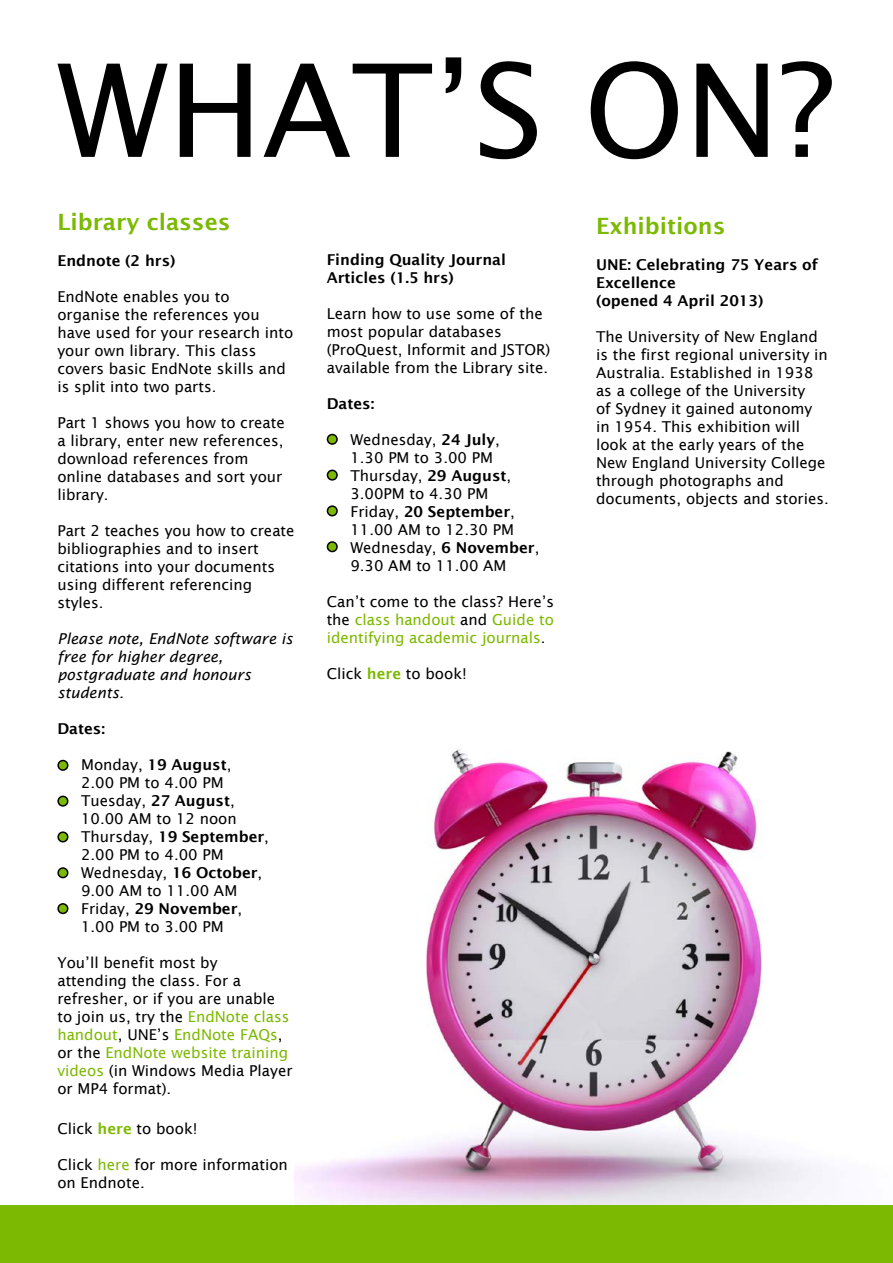
<style>
.page{position:relative;width:893px;height:1263px;background:#fff}
.page>*{position:absolute;margin:0;border:0;box-sizing:border-box;transform-origin:0 0}
.t1{font:129px "Lucida Sans";color:#000}
.t2{font:600 22.5px "Lucida Sans";color:#7bb902}
.t3{font:15px/18px "Lucida Sans";color:#010000}
.t4{font:600 15px/18px "Lucida Sans";color:#010000}
.t5{font:15px/18px "Lucida Sans";color:#7db900;text-align:justify}
.t6{font:italic 15px/18px "Lucida Sans";color:#010000}
.s1{font-weight:600}
.s2{color:#7db900}
.s3{font-weight:600;color:#7db900}
.s4{color:#7bb902}
.s5{color:#010000}
</style>
<div class="page">
<img style="left:295px;top:749px;width:528px;height:456px">
<div style="left:0;top:1205px;width:893px;height:58px;background:#7bb902"></div>
<div style="left:58px;top:760px;width:10px;height:10px;background:#7bb902;border-radius:50%"></div>
<div style="left:57px;top:760px;width:11px;height:11px;border:2px solid #010000;border-radius:50%"></div>
<div style="left:58px;top:796px;width:10px;height:10px;background:#7bb902;border-radius:50%"></div>
<div style="left:57px;top:796px;width:11px;height:11px;border:2px solid #010000;border-radius:50%"></div>
<div style="left:58px;top:832px;width:10px;height:10px;background:#7bb902;border-radius:50%"></div>
<div style="left:57px;top:831px;width:11px;height:11px;border:2px solid #010000;border-radius:50%"></div>
<div style="left:58px;top:904px;width:10px;height:9px;background:#7bb902;border-radius:50%"></div>
<div style="left:57px;top:903px;width:11px;height:11px;border:2px solid #010000;border-radius:50%"></div>
<div style="left:58px;top:868px;width:10px;height:9px;background:#7bb902;border-radius:50%"></div>
<div style="left:57px;top:867px;width:11px;height:11px;border:2px solid #010000;border-radius:50%"></div>
<div style="left:327px;top:434px;width:10px;height:10px;background:#7bb902;border-radius:50%"></div>
<div style="left:327px;top:434px;width:11px;height:11px;border:2px solid #010000;border-radius:50%"></div>
<div style="left:327px;top:470px;width:10px;height:10px;background:#7bb902;border-radius:50%"></div>
<div style="left:327px;top:470px;width:11px;height:11px;border:2px solid #010000;border-radius:50%"></div>
<div style="left:327px;top:506px;width:10px;height:10px;background:#7bb902;border-radius:50%"></div>
<div style="left:327px;top:505px;width:11px;height:11px;border:2px solid #010000;border-radius:50%"></div>
<div style="left:327px;top:542px;width:10px;height:9px;background:#7bb902;border-radius:50%"></div>
<div style="left:327px;top:541px;width:11px;height:11px;border:2px solid #010000;border-radius:50%"></div>
<h1 class="t1" style="left:57px;top:37px;width:778px">WHAT’s ON?</h1>
<h2 class="t2" style="left:57px;top:209px;width:175px">Library classes</h2>
<p class="t4" style="left:57px;top:252px;width:120px">Endnote (2 hrs)</p>
<p class="t3" style="left:57px;top:288px;width:237px">EndNote enables you to organise the references you have used for your research into your own library. This class covers basic EndNote skills and is split into two parts.</p>
<p class="t3" style="left:57px;top:414px;width:229px">Part 1 shows you how to create a library, enter new references, download references from online databases and sort your library.</p>
<p class="t3" style="left:57px;top:522px;width:239px">Part 2 teaches you how to create bibliographies and to insert citations into your documents using different referencing styles.</p>
<p class="t6" style="left:57px;top:630px;width:237px">Please note, EndNote software is free for higher degree, postgraduate and honours students.</p>
<p class="t4" style="left:57px;top:720px;width:49px">Dates:</p>
<p class="t3" style="left:81px;top:756px;width:189px">Monday, <span class="s1">19 August</span>,<br>2.00 PM to 4.00 PM<br>Tuesday, <span class="s1">27 August</span>,<br>10.00 AM to 12 noon<br>Thursday, <span class="s1">19 September</span>,<br>2.00 PM to 4.00 PM<br>Wednesday, <span class="s1">16 October</span>,<br>9.00 AM to 11.00 AM<br>Friday, <span class="s1">29 November</span>,<br>1.00 PM to 3.00 PM</p>
<p class="t3" style="left:57px;top:954px;width:237px">You’ll benefit most by<br>attending the class. For a refresher, or if you are unable to join us, try the <span class="s2">EndNote class handout</span>, UNE’s <span class="s2">EndNote FAQs</span>, or the <span class="s2">EndNote website training videos</span> (in Windows Media Player or MP4 format).</p>
<p class="t3" style="left:57px;top:1119px;width:142px">Click <span class="s3">here</span> to book!</p>
<p class="t3" style="left:57px;top:1155px;width:232px">Click <span class="s4">here</span> for more information on Endnote.</p>
<p class="t4" style="left:327px;top:250px;width:181px">Finding Quality Journal<br>Articles (1.5 hrs)</p>
<p class="t3" style="left:327px;top:304px;width:225px">Learn how to use some of the most popular databases (ProQuest, Informit and JSTOR) available from the Library site.</p>
<p class="t4" style="left:327px;top:394px;width:49px">Dates:</p>
<p class="t3" style="left:350px;top:430px;width:191px">Wednesday, <span class="s1">24 July</span>,<br>1.30 PM to 3.00 PM<br>Thursday, <span class="s1">29 August</span>,<br>3.00PM to 4.30 PM<br>Friday, <span class="s1">20 September</span>,<br>11.00 AM to 12.30 PM<br>Wednesday, <span class="s1">6 November</span>,<br>9.30 AM to 11.00 AM</p>
<p class="t5" style="left:327px;top:592px;width:229px"><span class="s5">Can’t come to the class? Here’s the</span> class handout <span class="s5">and</span> Guide to identifying academic journals<span class="s5">.</span></p>
<p class="t3" style="left:327px;top:664px;width:142px">Click <span class="s3">here</span> to book!</p>
<h2 class="t2" style="left:596px;top:213px;width:131px">Exhibitions</h2>
<p class="t4" style="left:596px;top:256px;width:224px">UNE: Celebrating 75 Years of<br>Excellence<br>(opened 4 April 2013)</p>
<p class="t3" style="left:596px;top:328px;width:234px">The University of New England is the first regional university in<br>Australia. Established in 1938 as a college of the University<br>of Sydney it gained autonomy in 1954. This exhibition will look at the early years of the<br>New England University College through photographs and documents, objects and stories.</p>
</div>
